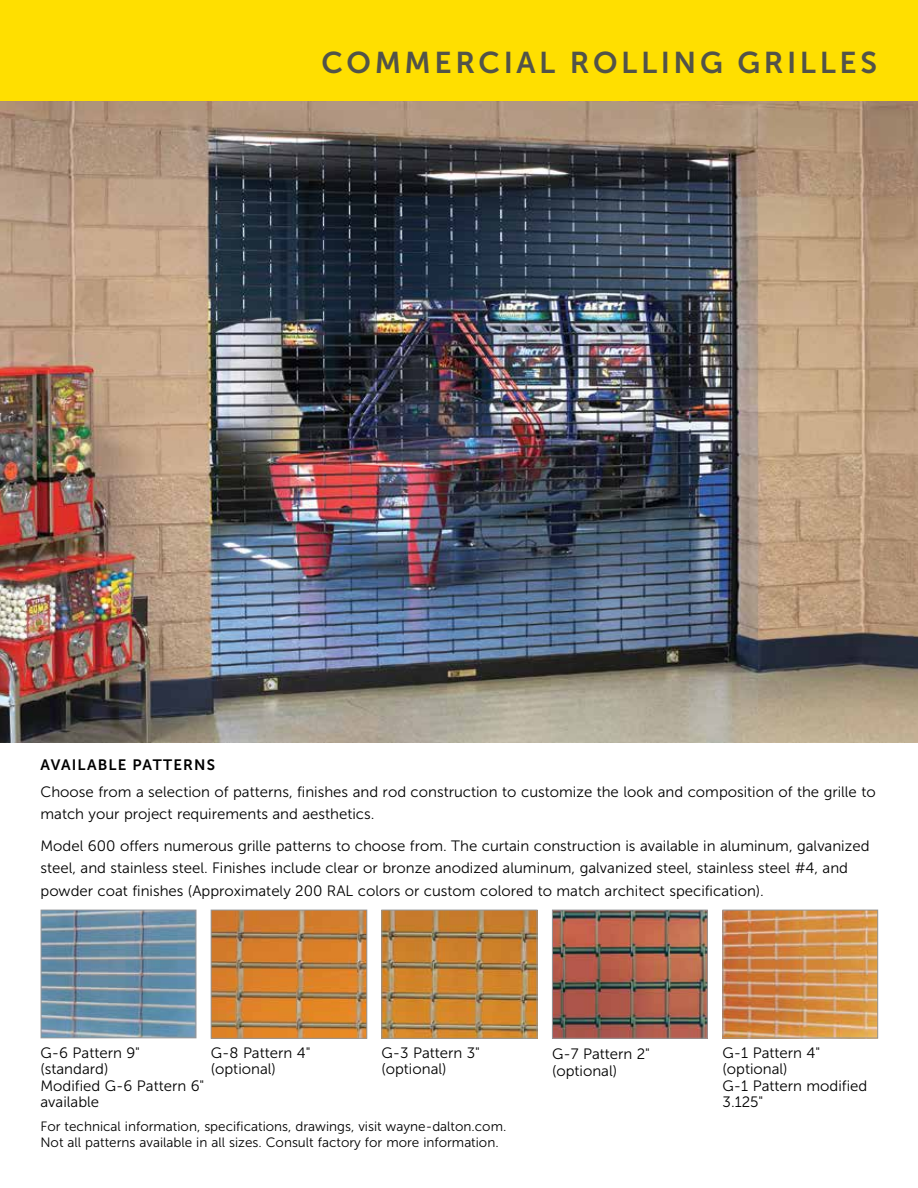
<style>
.page{position:relative;width:918px;height:1188px;background:#fff}
.page>*{position:absolute;margin:0;border:0;box-sizing:border-box;transform-origin:0 0}
.t1{font:30px "Museo Sans 700";letter-spacing:.12em;color:#525349}
.t2{font:15px/16.5px "Museo Sans 300";color:#000}
.t3{font:15px "Museo Sans 700";letter-spacing:.075em;color:#000}
.t4{font:13.5px/16.2px "Museo Sans 300";color:#000}
</style>
<div class="page">
<img style="left:0;top:100px;width:918px;height:642px">
<img style="left:383px;top:912px;width:152px;height:125px">
<div style="left:381px;top:910px;width:156px;height:129px;border:1px solid #939598"></div>
<img style="left:554px;top:912px;width:152px;height:125px">
<div style="left:552px;top:910px;width:156px;height:129px;border:1px solid #939598"></div>
<img style="left:43px;top:912px;width:151px;height:124px">
<div style="left:41px;top:910px;width:155px;height:128px;border:1px solid #939598"></div>
<img style="left:725px;top:912px;width:151px;height:124px">
<div style="left:723px;top:910px;width:155px;height:128px;border:1px solid #939598"></div>
<img style="left:213px;top:912px;width:152px;height:125px">
<div style="left:211px;top:910px;width:156px;height:129px;border:1px solid #939598"></div>
<div style="left:0;top:0;width:918px;height:100px;background:#ffdf00"></div>
<h1 class="t1" style="left:322px;top:46px;width:557px">COMMERCIAL ROLLING GRILLES</h1>
<p class="t3" style="left:40px;top:756px;width:176px">AVAILABLE PATTERNS</p>
<p class="t2" style="left:40px;top:780px;width:837px;line-height:22.5px">Choose from a selection of patterns, finishes and rod construction to customize the look and composition of the grille to match your project requirements and aesthetics.</p>
<p class="t2" style="left:40px;top:834px;width:831px;line-height:22.5px">Model 600 offers numerous grille patterns to choose from. The curtain construction is available in aluminum, galvanized steel, and stainless steel. Finishes include clear or bronze anodized aluminum, galvanized steel, stainless steel #4, and powder coat finishes (Approximately 200 RAL colors or custom colored to match architect specification).</p>
<p class="t2" style="left:40px;top:1045px;width:165px">G-6 Pattern 9" (standard)<br>Modified G-6 Pattern 6" available</p>
<p class="t2" style="left:211px;top:1045px;width:101px">G-8 Pattern 4" (optional)</p>
<p class="t4" style="left:40px;top:1118px;width:467px">For technical information, specifications, drawings, visit wayne-dalton.com.<br>Not all patterns available in all sizes. Consult factory for more information.</p>
<p class="t2" style="left:381px;top:1045px;width:100px">G-3 Pattern 3" (optional)</p>
<p class="t2" style="left:552px;top:1046px;width:100px">G-7 Pattern 2" (optional)</p>
<p class="t2" style="left:723px;top:1045px;width:146px">G-1 Pattern 4" (optional)<br>G-1 Pattern modified<br>3.125"</p>
</div>
